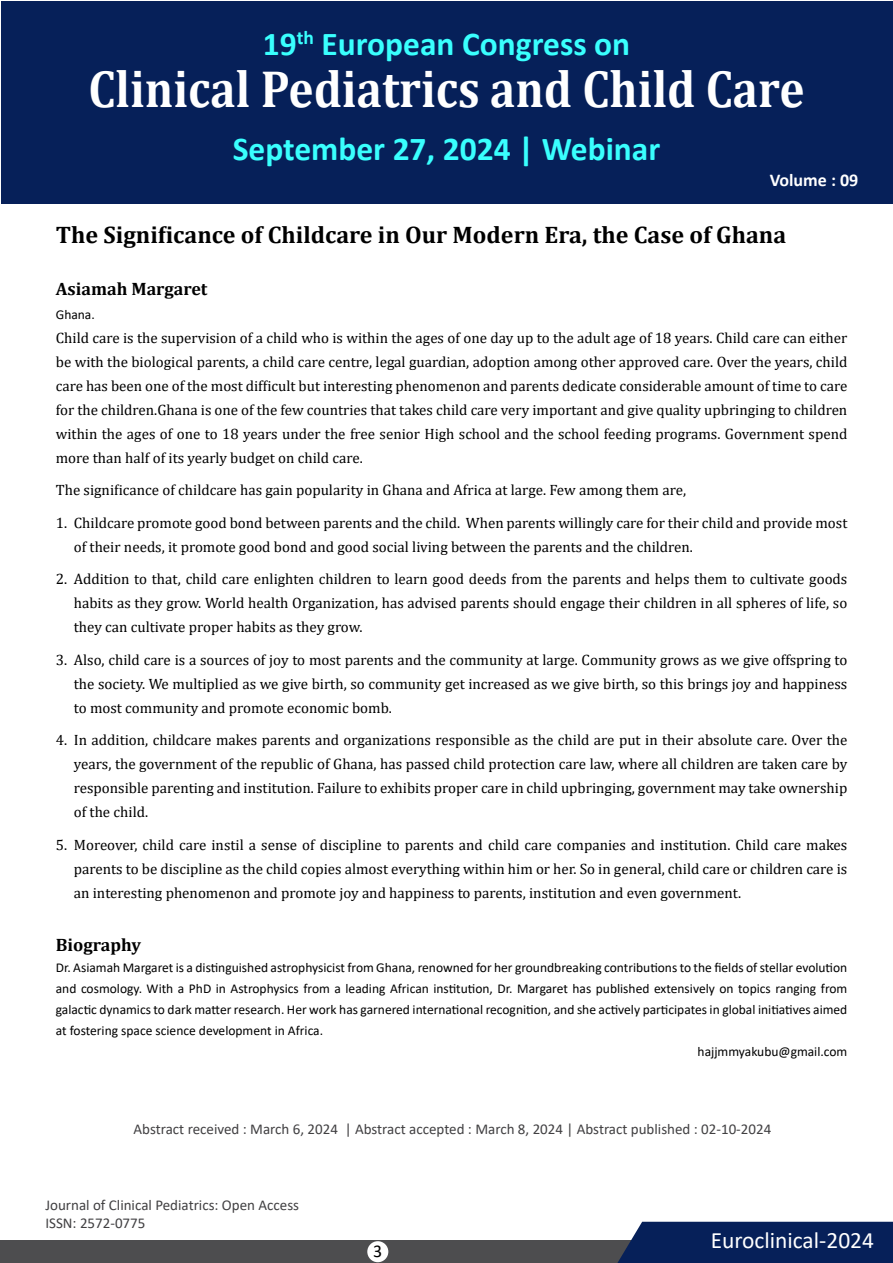
<style>
.page{position:relative;width:893px;height:1263px;background:#fff}
.page>*{position:absolute;margin:0;border:0;box-sizing:border-box;transform-origin:0 0}
.t1{font:700 52.5px "Cambria";color:#fff;scale:.9 1}
.t2{font:700 33.45px "Calibri";color:#39fffe}
.t3{font:700 24px "Cambria";color:#000}
.t4{font:23.4px "Calibri";color:#fff}
.t5{font:700 18px "Cambria";color:#000}
.t6{font:700 18px "Calibri";color:#fff}
.t7{font:18px "Calibri";color:#000}
.t8{font:15px/24px "Cambria";color:#000;text-align:justify}
.t9{font:15px/18px "Calibri";color:#414042}
.t10{font:13.5px "Calibri";color:#000}
</style>
<div class="page">
<div style="left:1px;top:1px;width:891px;height:202px;background:#062059"></div>
<div style="left:0;top:1240px;width:668px;height:23px;background:#4d4d4f"></div>
<div style="left:617px;top:1222px;width:276px;height:41px;background:#062059"></div>
<div style="left:367px;top:1241px;width:21px;height:21px;background:#fff;border-radius:50%"></div>
<h2 class="t2" style="left:263px;top:20px;width:369px">19<sup>th</sup> European Congress on</h2>
<h1 class="t1" style="left:88px;top:52px;width:797px">Clinical Pediatrics and Child Care</h1>
<h2 class="t2" style="left:233px;top:125px;width:429px">September 27, 2024 | Webinar</h2>
<p class="t6" style="left:770px;top:168px;width:90px">Volume : 09</p>
<h3 class="t3" style="left:56px;top:218px;width:732px">The Significance of Childcare in Our Modern Era, the Case of Ghana</h3>
<p class="t5" style="left:56px;top:276px;width:153px">Asiamah Margaret</p>
<p class="t10" style="left:56px;top:305px;width:41px">Ghana.</p>
<p class="t8" style="left:56px;top:326px;width:793px">Child care is the supervision of a child who is within the ages of one day up to the adult age of 18 years. Child care can either be with the biological parents, a child care centre, legal guardian, adoption among other approved care. Over the years, child care has been one of the most difficult but interesting phenomenon and parents dedicate considerable amount of time to care for the children.Ghana is one of the few countries that takes child care very important and give quality upbringing to children within the ages of one to 18 years under the free senior High school and the school feeding programs. Government spend more than half of its yearly budget on child care.</p>
<p class="t8" style="left:56px;top:478px;width:632px">The significance of childcare has gain popularity in Ghana and Africa at large. Few among them are,</p>
<p class="t8" style="left:74px;top:511px;width:775px;text-indent:-18px">1. Childcare promote good bond between parents and the child. When parents willingly care for their child and provide most of their needs, it promote good bond and good social living between the parents and the children.</p>
<p class="t8" style="left:74px;top:567px;width:775px;text-indent:-18px">2. Addition to that, child care enlighten children to learn good deeds from the parents and helps them to cultivate goods habits as they grow. World health Organization, has advised parents should engage their children in all spheres of life, so they can cultivate proper habits as they grow.</p>
<p class="t8" style="left:74px;top:648px;width:775px;text-indent:-18px">3. Also, child care is a sources of joy to most parents and the community at large. Community grows as we give offspring to the society. We multiplied as we give birth, so community get increased as we give birth, so this brings joy and happiness to most community and promote economic bomb.</p>
<p class="t8" style="left:74px;top:728px;width:775px;text-indent:-18px">4. In addition, childcare makes parents and organizations responsible as the child are put in their absolute care. Over the years, the government of the republic of Ghana, has passed child protection care law, where all children are taken care by responsible parenting and institution. Failure to exhibits proper care in child upbringing, government may take ownership of the child.</p>
<p class="t8" style="left:74px;top:833px;width:775px;text-indent:-18px">5. Moreover, child care instil a sense of discipline to parents and child care companies and institution. Child care makes parents to be discipline as the child copies almost everything within him or her. So in general, child care or children care is an interesting phenomenon and promote joy and happiness to parents, institution and even government.</p>
<p class="t5" style="left:56px;top:932px;width:87px">Biography</p>
<p class="t10" style="left:56px;top:958px;width:793px">Dr. Asiamah Margaret is a distinguished astrophysicist from Ghana, renowned for her groundbreaking contributions to the fields of stellar evolution</p>
<p class="t10" style="left:56px;top:979px;width:793px">and cosmology. With a PhD in Astrophysics from a leading African institution, Dr. Margaret has published extensively on topics ranging from</p>
<p class="t10" style="left:56px;top:1000px;width:793px">galactic dynamics to dark matter research. Her work has garnered international recognition, and she actively participates in global initiatives aimed</p>
<p class="t10" style="left:56px;top:1021px;width:269px">at fostering space science development in Africa.</p>
<p class="t10" style="left:698px;top:1042px;width:151px">hajjmmyakubu@gmail.com</p>
<p class="t9" style="left:134px;top:1119px;width:639px">Abstract received : March 6, 2024 | Abstract accepted : March 8, 2024 | Abstract published : 02-10-2024</p>
<p class="t9" style="left:45px;top:1196px;width:255px">Journal of Clinical Pediatrics: Open Access<br>ISSN: 2572-0775</p>
<p class="t7" style="left:373px;top:1239px;width:11px">3</p>
<h3 class="t4" style="left:711px;top:1224px;width:165px">Euroclinical-2024</h3>
</div>
